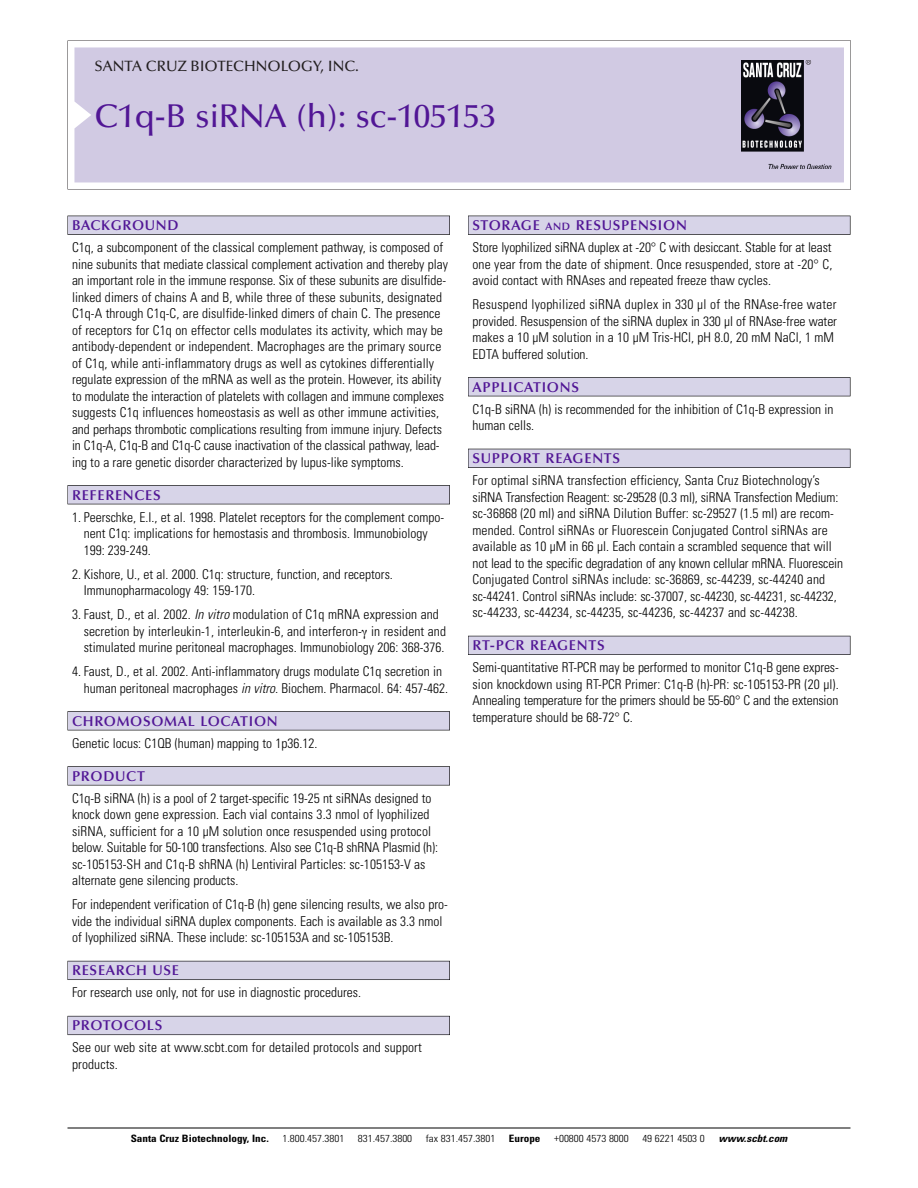
<style>
.page{position:relative;width:918px;height:1188px;background:#fff}
.page>*{position:absolute;margin:0;border:0;box-sizing:border-box;transform-origin:0 0}
.t1{font:500 33px "Optima";color:#511695}
.t2{font:500 15px "Optima";color:#231f20}
.t3{font:600 14.25px "Optima";letter-spacing:.05em;color:#511695}
.t4{font:300 condensed 13.5px/16.5px "Univers";color:#000}
.t5{font:300 condensed 10.2px "Univers";color:#000;scale:1.1 1}
.t6{font:700 condensed 10.2px "Univers";color:#000;scale:1.1 1}
.t7{font:italic 700 condensed 10.2px "Univers";color:#000;scale:1.1 1}
.s1{font-style:italic}
.s2{font-size:10.65px}
</style>
<div class="page">
<svg style="left:74px;top:41px;width:777px;height:148px"></svg>
<div style="left:74px;top:47px;width:770px;height:135px;background:#d1cae3"></div>
<img style="left:741px;top:60px;width:90px;height:108px">
<div style="left:68px;top:216px;width:382px;height:19px;background:#535256"></div>
<div style="left:68px;top:216px;width:381px;height:18px;background:#d7d4e8"></div>
<div style="left:68px;top:485px;width:382px;height:19px;background:#515155"></div>
<div style="left:68px;top:486px;width:381px;height:18px;background:#d7d4e8"></div>
<div style="left:68px;top:711px;width:382px;height:19px;background:#545357"></div>
<div style="left:68px;top:712px;width:381px;height:18px;background:#d7d4e8"></div>
<div style="left:68px;top:766px;width:382px;height:19px;background:#575659"></div>
<div style="left:68px;top:767px;width:381px;height:18px;background:#d7d4e8"></div>
<div style="left:68px;top:961px;width:382px;height:19px;background:#595860"></div>
<div style="left:68px;top:961px;width:381px;height:18px;background:#d7d4e8"></div>
<div style="left:68px;top:1016px;width:382px;height:19px;background:#64626c"></div>
<div style="left:68px;top:1016px;width:381px;height:18px;background:#d7d4e8"></div>
<div style="left:468px;top:216px;width:382px;height:19px;background:#535256"></div>
<div style="left:468px;top:216px;width:382px;height:18px;background:#d7d4e8"></div>
<div style="left:468px;top:377px;width:382px;height:19px;background:#515155"></div>
<div style="left:468px;top:378px;width:382px;height:18px;background:#d7d4e8"></div>
<div style="left:468px;top:449px;width:382px;height:19px;background:#515057"></div>
<div style="left:468px;top:449px;width:382px;height:18px;background:#d7d4e8"></div>
<div style="left:468px;top:636px;width:382px;height:19px;background:#535259"></div>
<div style="left:468px;top:636px;width:382px;height:18px;background:#d7d4e8"></div>
<hr style="left:68px;top:1128px;width:782px;height:1px;background:#000">
<p class="t2" style="left:94px;top:60px;width:266px">SANTA CRUZ BIOTECHNOLOGY, INC.</p>
<p class="t1" style="left:94px;top:102px;width:403px">C1q-B siRNA (h): sc-105153</p>
<p class="t3" style="left:72px;top:219px;width:108px">BACKGROUND</p>
<p class="t4" style="left:72px;top:240px;width:377px">C1q, a subcomponent of the classical complement pathway, is composed of nine subunits that mediate classical complement activation and thereby play an important role in the immune response. Six of these subunits are disulfide&shy;linked dimers of chains A and B, while three of these subunits, designated C1q-A through C1q-C, are disulfide-linked dimers of chain C. The presence of receptors for C1q on effector cells modulates its activity, which may be antibody-dependent or independent. Macrophages are the primary source of C1q, while anti-inflammatory drugs as well as cytokines differentially regulate expression of the mRNA as well as the protein. However, its ability to modulate the interaction of platelets with collagen and immune complexes suggests C1q influences homeostasis as well as other immune activities, and perhaps thrombotic complications resulting from immune injury. Defects in C1q-A, C1q-B and C1q-C cause inactivation of the classical pathway, lead&shy;ing to a rare genetic disorder characterized by lupus-like symptoms.</p>
<p class="t3" style="left:72px;top:489px;width:90px">REFERENCES</p>
<p class="t4" style="left:84px;top:510px;width:362px;text-indent:-12px">1. Peerschke, E.I., et al. 1998. Platelet receptors for the complement compo&shy;nent C1q: implications for hemostasis and thrombosis. Immunobiology<br>199: 239-249.</p>
<p class="t4" style="left:84px;top:567px;width:311px;text-indent:-12px">2. Kishore, U., et al. 2000. C1q: structure, function, and receptors.<br>Immunopharmacology 49: 159-170.</p>
<p class="t4" style="left:84px;top:607px;width:364px;text-indent:-12px">3. Faust, D., et al. 2002. <span class="s1">In vitro</span> modulation of C1q mRNA expression and secretion by interleukin-1, interleukin-6, and interferon- in resident and stimulated murine peritoneal macrophages. Immunobiology 206: 368-376.</p>
<p class="t4" style="left:84px;top:664px;width:366px;text-indent:-12px">4. Faust, D., et al. 2002. Anti-inflammatory drugs modulate C1q secretion in human peritoneal macrophages <span class="s1">in vitro.</span>Biochem. Pharmacol. 64: 457-462.</p>
<p class="t3" style="left:72px;top:715px;width:207px">CHROMOSOMAL LOCATION</p>
<p class="t4" style="left:72px;top:736px;width:247px">Genetic locus: C1QB (human) mapping to 1p36.12.</p>
<p class="t3" style="left:72px;top:770px;width:74px">PRODUCT</p>
<p class="t4" style="left:72px;top:791px;width:368px">C1q-B siRNA (h) is a pool of 2 target-specific 19-25 nt siRNAs designed to knock down gene expression. Each vial contains 3.3 nmol of lyophilized siRNA, sufficient for a 10 µM solution once resuspended using protocol below. Suitable for 50-100 transfections. Also see C1q-B shRNA Plasmid (h): sc-105153-SH and C1q-B shRNA (h) Lentiviral Particles: sc-105153-V as alternate gene silencing products.</p>
<p class="t4" style="left:72px;top:898px;width:377px">For independent verification of C1q-B (h) gene silencing results, we also pro&shy;vide the individual siRNA duplex components. Each is available as 3.3 nmol of lyophilized siRNA. These include: sc-105153A and sc-105153B.</p>
<p class="t3" style="left:72px;top:964px;width:109px">RESEARCH USE</p>
<p class="t4" style="left:72px;top:986px;width:291px">For research use only, not for use in diagnostic procedures.</p>
<p class="t3" style="left:72px;top:1020px;width:92px">PROTOCOLS</p>
<p class="t4" style="left:72px;top:1041px;width:351px">See our web site at www.scbt.com for detailed protocols and support products.</p>
<p class="t3" style="left:473px;top:219px;width:216px">STORAGE <span class="s2">AND</span> RESUSPENSION</p>
<p class="t4" style="left:473px;top:240px;width:361px;text-align:justify">Store lyophilized siRNA duplex at -20° C with desiccant. Stable for at least one year from the date of shipment. Once resuspended, store at -20° C, avoid contact with RNAses and repeated freeze thaw cycles.</p>
<p class="t4" style="left:473px;top:297px;width:366px">Resuspend lyophilized siRNA duplex in 330 µl of the RNAse-free water provided. Resuspension of the siRNA duplex in 330 µl of RNAse-free water makes a 10 µM solution in a 10 µM Tris-HCl, pH 8.0, 20 mM NaCl, 1 mM EDTA buffered solution.</p>
<p class="t3" style="left:473px;top:381px;width:108px">APPLICATIONS</p>
<p class="t4" style="left:473px;top:402px;width:362px">C1q-B siRNA (h) is recommended for the inhibition of C1q-B expression in human cells.</p>
<p class="t3" style="left:473px;top:452px;width:149px">SUPPORT REAGENTS</p>
<p class="t4" style="left:473px;top:474px;width:372px">For optimal siRNA transfection efficiency, Santa Cruz Biotechnology’s siRNA Transfection Reagent: sc-29528 (0.3 ml), siRNA Transfection Medium: sc-36868 (20 ml) and siRNA Dilution Buffer: sc-29527 (1.5 ml) are recom&shy;mended. Control siRNAs or Fluorescein Conjugated Control siRNAs are available as 10 µM in 66 µl. Each contain a scrambled sequence that will not lead to the specific degradation of any known cellular mRNA. Fluorescein Conjugated Control siRNAs include: sc-36869, sc-44239, sc-44240 and sc-44241. Control siRNAs include: sc-37007, sc-44230, sc-44231, sc-44232, sc-44233, sc-44234, sc-44235, sc-44236, sc-44237 and sc-44238.</p>
<p class="t3" style="left:473px;top:639px;width:134px">RT-PCR REAGENTS</p>
<p class="t4" style="left:473px;top:661px;width:368px;text-align:justify">Semi-quantitative RT-PCR may be performed to monitor C1q-B gene expres&shy;sion knockdown using RT-PCR Primer: C1q-B (h)-PR: sc-105153-PR (20 µl).<br>Annealing temperature for the primers should be 55-60° C and the extension temperature should be 68-72° C.</p>
<p class="t6" style="left:131px;top:1135px;width:127px">Santa Cruz Biotechnology, Inc.</p>
<p class="t5" style="left:282px;top:1135px;width:58px">1.800.457.3801</p>
<p class="t5" style="left:358px;top:1135px;width:51px">831.457.3800</p>
<p class="t5" style="left:426px;top:1135px;width:65px">fax 831.457.3801</p>
<p class="t6" style="left:509px;top:1135px;width:30px">Europe</p>
<p class="t5" style="left:554px;top:1135px;width:69px">+00800 4573 8000</p>
<p class="t5" style="left:642px;top:1135px;width:58px">49 6221 4503 0</p>
<p class="t7" style="left:719px;top:1135px;width:66px">www.scbt.com</p>
</div>
